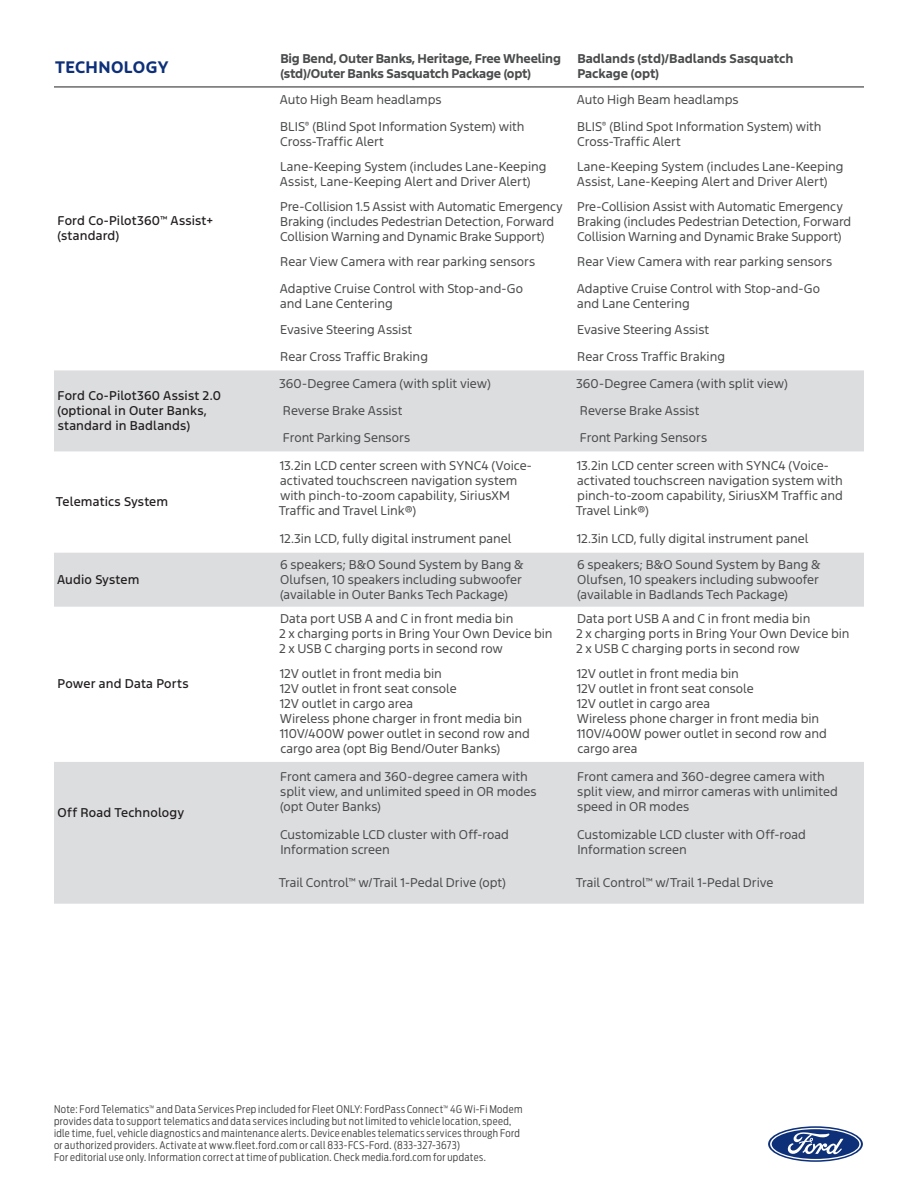
<style>
.page{position:relative;width:918px;height:1188px;background:#fff}
.page>*{position:absolute;margin:0;border:0;box-sizing:border-box;transform-origin:0 0}
.t1{font:700 15.75px "Ford F1";letter-spacing:.025em;color:#0d3079}
.t2{font:12px/15px "Ford F1";color:#4b4c4d}
.t3{font:500 12px/15px "Ford F1";letter-spacing:.015em;color:#231f20}
.t4{font:700 12px/15px "Ford F1";letter-spacing:-.015em;color:#4b4c4d}
.t5{font:300 10.5px/12px "Ford Antenna Cond";letter-spacing:.035em;color:#3e3e3f}
</style>
<div class="page">
<svg style="left:768px;top:1126px;width:95px;height:36px"></svg>
<svg style="left:770px;top:1128px;width:91px;height:32px"></svg>
<svg style="left:54px;top:370px;width:810px;height:534px;fill:#dcdddf"></svg>
<hr style="left:54px;top:87px;width:216px;height:1px;background:#231f20">
<hr style="left:270px;top:87px;width:297px;height:1px;background:#231f20">
<hr style="left:567px;top:87px;width:297px;height:1px;background:#231f20">
<h1 class="t1" style="left:55px;top:55px;width:115px">TECHNOLOGY</h1>
<p class="t4" style="left:280px;top:52px;width:282px">Big Bend, Outer Banks, Heritage, Free Wheeling (std)/Outer Banks Sasquatch Package (opt)</p>
<p class="t4" style="left:577px;top:52px;width:218px">Badlands (std)/Badlands Sasquatch<br>Package (opt)</p>
<p class="t3" style="left:57px;top:214px;width:157px">Ford Co-Pilot360™ Assist+ (standard)</p>
<p class="t3" style="left:57px;top:389px;width:165px">Ford Co-Pilot360 Assist 2.0 (optional in Outer Banks, standard in Badlands)</p>
<p class="t3" style="left:56px;top:495px;width:114px">Telematics System</p>
<p class="t3" style="left:57px;top:573px;width:84px">Audio System</p>
<p class="t3" style="left:58px;top:677px;width:133px">Power and Data Ports</p>
<p class="t3" style="left:58px;top:805px;width:128px">Off Road Technology</p>
<p class="t2" style="left:280px;top:93px;width:163px">Auto High Beam headlamps</p>
<p class="t2" style="left:577px;top:93px;width:163px">Auto High Beam headlamps</p>
<p class="t2" style="left:280px;top:120px;width:246px">BLIS<sup>®</sup> (Blind Spot Information System) with<br>Cross-Traffic Alert</p>
<p class="t2" style="left:577px;top:120px;width:246px">BLIS<sup>®</sup> (Blind Spot Information System) with<br>Cross-Traffic Alert</p>
<p class="t2" style="left:280px;top:160px;width:268px">Lane-Keeping System (includes Lane-Keeping<br>Assist, Lane-Keeping Alert and Driver Alert)</p>
<p class="t2" style="left:577px;top:160px;width:268px">Lane-Keeping System (includes Lane-Keeping<br>Assist, Lane-Keeping Alert and Driver Alert)</p>
<p class="t2" style="left:280px;top:200px;width:284px">Pre-Collision 1.5 Assist with Automatic Emergency<br>Braking (includes Pedestrian Detection, Forward<br>Collision Warning and Dynamic Brake Support)</p>
<p class="t2" style="left:577px;top:200px;width:276px">Pre-Collision Assist with Automatic Emergency<br>Braking (includes Pedestrian Detection, Forward<br>Collision Warning and Dynamic Brake Support)</p>
<p class="t2" style="left:280px;top:255px;width:256px">Rear View Camera with rear parking sensors</p>
<p class="t2" style="left:577px;top:255px;width:256px">Rear View Camera with rear parking sensors</p>
<p class="t2" style="left:280px;top:282px;width:245px">Adaptive Cruise Control with Stop-and-Go and Lane Centering</p>
<p class="t2" style="left:577px;top:282px;width:245px">Adaptive Cruise Control with Stop-and-Go and Lane Centering</p>
<p class="t2" style="left:280px;top:323px;width:133px">Evasive Steering Assist</p>
<p class="t2" style="left:577px;top:323px;width:133px">Evasive Steering Assist</p>
<p class="t2" style="left:280px;top:350px;width:149px">Rear Cross Traffic Braking</p>
<p class="t2" style="left:577px;top:350px;width:149px">Rear Cross Traffic Braking</p>
<p class="t2" style="left:279px;top:377px;width:213px">360-Degree Camera (with split view)</p>
<p class="t2" style="left:576px;top:377px;width:213px">360-Degree Camera (with split view)</p>
<p class="t2" style="left:283px;top:404px;width:121px">Reverse Brake Assist</p>
<p class="t2" style="left:580px;top:404px;width:121px">Reverse Brake Assist</p>
<p class="t2" style="left:283px;top:431px;width:129px">Front Parking Sensors</p>
<p class="t2" style="left:580px;top:431px;width:129px">Front Parking Sensors</p>
<p class="t2" style="left:279px;top:459px;width:255px">13.2in LCD center screen with SYNC4 (Voice&shy;activated touchscreen navigation system with pinch-to-zoom capability, SiriusXM Traffic and Travel Link®)</p>
<p class="t2" style="left:576px;top:459px;width:269px">13.2in LCD center screen with SYNC4 (Voice&shy;activated touchscreen navigation system with pinch-to-zoom capability, SiriusXM Traffic and Travel Link®)</p>
<p class="t2" style="left:280px;top:532px;width:233px">12.3in LCD, fully digital instrument panel</p>
<p class="t2" style="left:577px;top:532px;width:233px">12.3in LCD, fully digital instrument panel</p>
<p class="t2" style="left:280px;top:558px;width:245px">6 speakers; B&amp;O Sound System by Bang &amp;<br>Olufsen, 10 speakers including subwoofer (available in Outer Banks Tech Package)</p>
<p class="t2" style="left:577px;top:558px;width:245px">6 speakers; B&amp;O Sound System by Bang &amp;<br>Olufsen, 10 speakers including subwoofer (available in Badlands Tech Package)</p>
<p class="t2" style="left:279px;top:612px;width:275px">Data port USB A and C in front media bin<br>2 x charging ports in Bring Your Own Device bin<br>2 x USB C charging ports in second row</p>
<p class="t2" style="left:576px;top:612px;width:275px">Data port USB A and C in front media bin<br>2 x charging ports in Bring Your Own Device bin<br>2 x USB C charging ports in second row</p>
<p class="t2" style="left:280px;top:667px;width:252px">12V outlet in front media bin<br>12V outlet in front seat console<br>12V outlet in cargo area<br>Wireless phone charger in front media bin 110V/400W power outlet in second row and cargo area (opt Big Bend/Outer Banks)</p>
<p class="t2" style="left:577px;top:667px;width:252px">12V outlet in front media bin<br>12V outlet in front seat console<br>12V outlet in cargo area<br>Wireless phone charger in front media bin<br>110V/400W power outlet in second row and cargo area</p>
<p class="t2" style="left:280px;top:770px;width:258px">Front camera and 360-degree camera with split view, and unlimited speed in OR modes (opt Outer Banks)</p>
<p class="t2" style="left:577px;top:770px;width:262px">Front camera and 360-degree camera with split view, and mirror cameras with unlimited speed in OR modes</p>
<p class="t2" style="left:280px;top:828px;width:230px">Customizable LCD cluster with Off-road<br>Information screen</p>
<p class="t2" style="left:577px;top:828px;width:230px">Customizable LCD cluster with Off-road<br>Information screen</p>
<p class="t2" style="left:279px;top:876px;width:229px">Trail Control™ w/Trail 1-Pedal Drive (opt)</p>
<p class="t2" style="left:576px;top:876px;width:199px">Trail Control™ w/Trail 1-Pedal Drive</p>
<p class="t5" style="left:54px;top:1102px;width:470px">Note: Ford Telematics<sup>™</sup> and Data Services Prep included for Fleet ONLY: FordPass Connect<sup>™</sup> 4G Wi-Fi Modem provides data to support telematics and data services including but not limited to vehicle location, speed, idle time, fuel, vehicle diagnostics and maintenance alerts. Device enables telematics services through Ford or authorized providers. Activate at www.fleet.ford.com or call 833-FCS-Ford. (833-327-3673)<br>For editorial use only. Information correct at time of publication. Check media.ford.com for updates.</p>
</div>
